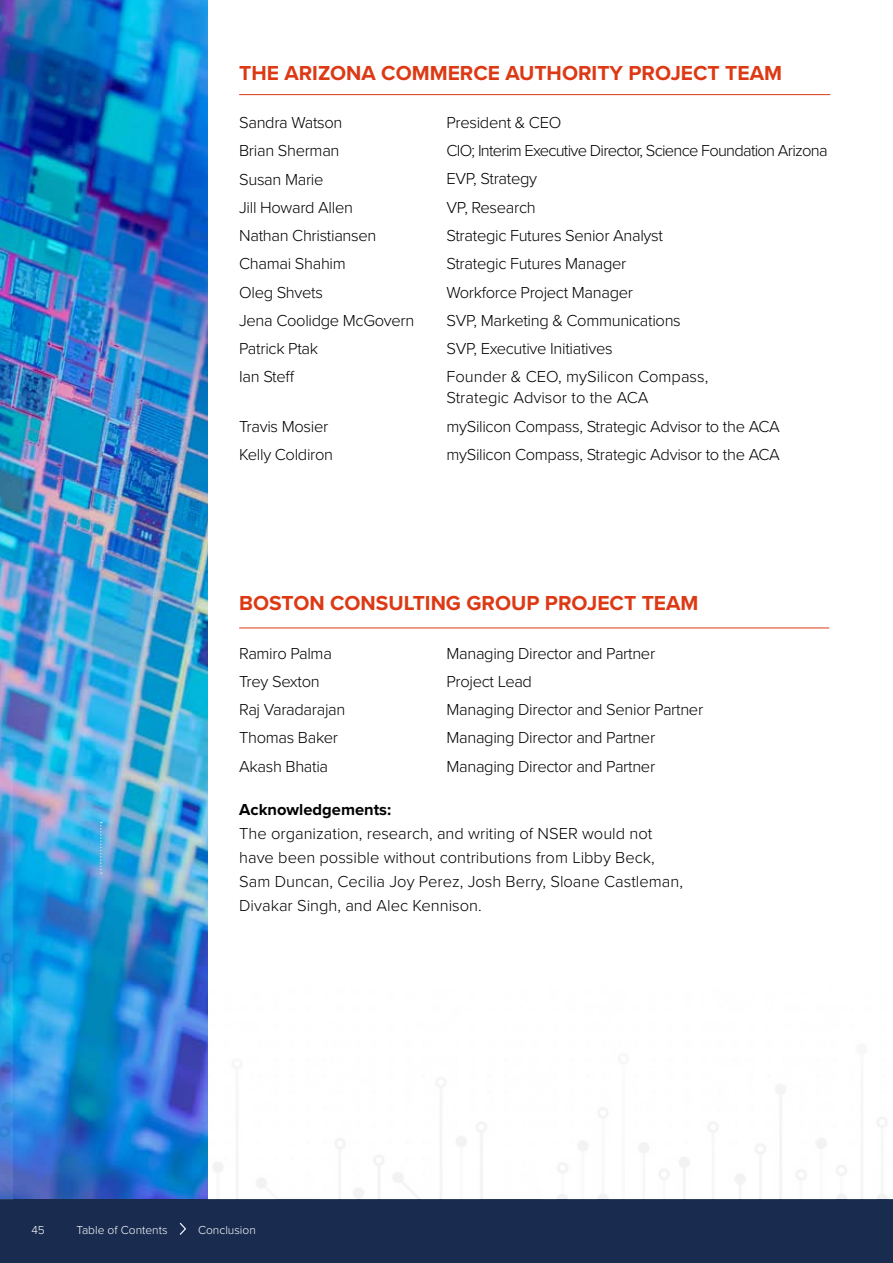
<style>
.page{position:relative;width:893px;height:1263px;background:#fff}
.page>*{position:absolute;margin:0;border:0;box-sizing:border-box;transform-origin:0 0}
.t1{font:700 21px "Proxima Nova";color:#dc3914}
.t2{font:300 16.5px/28.2px "Proxima Nova";letter-spacing:-.02em;color:#000}
.t3{font:300 16.5px/24px "Proxima Nova";color:#000}
.t4{font:700 16.5px "Proxima Nova";color:#000}
.t5{font:300 12px "Proxima Nova";color:#fff}
</style>
<div class="page">
<img style="left:0;top:0;width:207px;height:1199px">
<div style="left:0;top:1199px;width:893px;height:64px;background:#192c50"></div>
<img style="left:0;top:762px;width:13px;height:437px">
<svg style="left:100px;top:822px;width:2px;height:52px"></svg>
<hr style="left:239px;top:94px;width:591px;height:1px;background:#dc3914">
<hr style="left:239px;top:628px;width:590px;height:1px;background:#dc3914">
<svg style="left:179px;top:1222px;width:7px;height:13px"></svg>
<p class="t1" style="left:239px;top:61px;width:544px">THE ARIZONA COMMERCE AUTHORITY PROJECT TEAM</p>
<p class="t2" style="left:239px;top:109px;width:177px">Sandra Watson<br>Brian Sherman<br>Susan Marie<br>Jill Howard Allen<br>Nathan Christiansen<br>Chamai Shahim<br>Oleg Shvets<br>Jena Coolidge McGovern<br>Patrick Ptak<br>Ian Steff</p>
<p class="t2" style="left:239px;top:412px;width:95px">Travis Mosier<br>Kelly Coldiron</p>
<p class="t2" style="left:446px;top:109px;width:383px">President &amp; CEO<br>CIO; Interim Executive Director, Science Foundation Arizona<br>EVP, Strategy<br>VP, Research<br>Strategic Futures Senior Analyst<br>Strategic Futures Manager<br>Workforce Project Manager<br>SVP, Marketing &amp; Communications<br>SVP, Executive Initiatives<br>Founder &amp; CEO, mySilicon Compass,</p>
<p class="t2" style="left:446px;top:384px;width:335px">Strategic Advisor to the ACA<br>mySilicon Compass, Strategic Advisor to the ACA mySilicon Compass, Strategic Advisor to the ACA</p>
<p class="t1" style="left:239px;top:590px;width:461px">BOSTON CONSULTING GROUP PROJECT TEAM</p>
<p class="t2" style="left:239px;top:639px;width:108px">Ramiro Palma<br>Trey Sexton<br>Raj Varadarajan<br>Thomas Baker<br>Akash Bhatia</p>
<p class="t2" style="left:446px;top:639px;width:258px">Managing Director and Partner<br>Project Lead<br>Managing Director and Senior Partner<br>Managing Director and Partner<br>Managing Director and Partner</p>
<p class="t4" style="left:239px;top:799px;width:154px">Acknowledgements:</p>
<p class="t3" style="left:239px;top:821px;width:445px">The organization, research, and writing of NSER would not have been possible without contributions from Libby Beck, Sam Duncan, Cecilia Joy Perez, Josh Berry, Sloane Castleman, Divakar Singh, and Alec Kennison.</p>
<p class="t5" style="left:31px;top:1222px;width:15px">45</p>
<p class="t5" style="left:77px;top:1222px;width:93px">Table of Contents</p>
<p class="t5" style="left:198px;top:1222px;width:59px">Conclusion</p>
</div>
